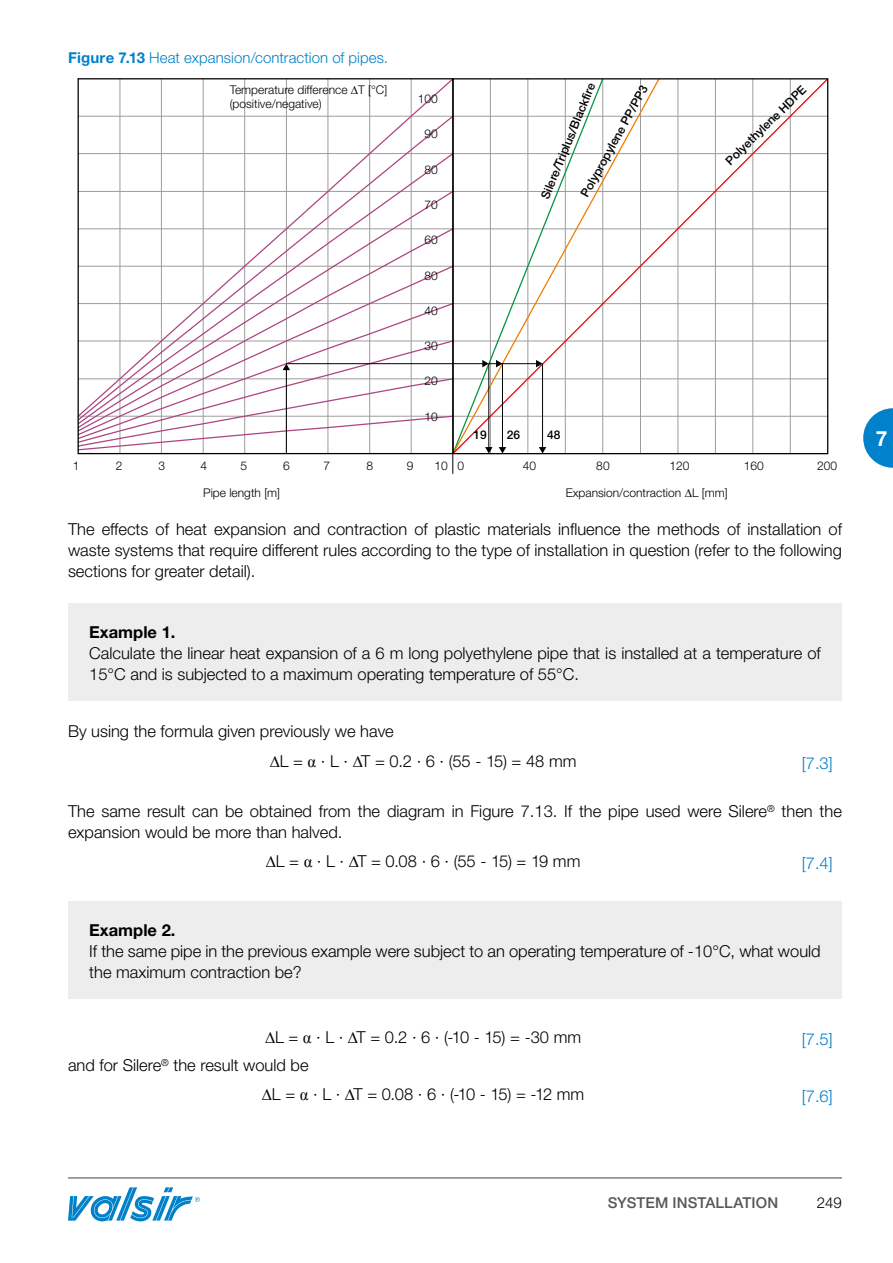
<style>
.page{position:relative;width:893px;height:1263px;background:#fff}
.page>*{position:absolute;margin:0;border:0;box-sizing:border-box;transform-origin:0 0}
.t1{font:700 21px "Helvetica Neue LT";color:#fff}
.t2{font:300 16.5px/21px "Helvetica Neue LT";color:#000}
.t3{font:300 16.5px "Helvetica Neue LT";color:#0081c9}
.t4{font:700 16.5px "Helvetica Neue LT";color:#000}
.t5{font:300 15px "Helvetica Neue LT";letter-spacing:.005em;color:#0081c9}
.t6{font:500 15px "Helvetica Neue LT";letter-spacing:.005em;color:#575756}
.t7{font:300 15px "Helvetica Neue LT";color:#000}
.t8{font:300 12px/14.4px "Helvetica Neue LT";color:#000}
.t9{font:500 12px "Helvetica Neue LT";color:#000}
.s1{font-weight:700}
.s2{font-family:"Times New Roman";font-weight:400}
</style>
<div class="page">
<hr style="left:68px;top:1177px;width:774px;height:1px;background:#575756">
<svg style="left:68px;top:1187px;width:132px;height:34px"></svg>
<svg style="left:863px;top:408px;width:30px;height:60px"></svg>
<svg style="left:454px;top:78px;width:375px;height:377px"></svg>
<svg style="left:77px;top:78px;width:378px;height:340px"></svg>
<hr style="left:542px;top:364px;width:1px;height:84px;background:#000">
<svg style="left:539px;top:447px;width:7px;height:6px"></svg>
<hr style="left:286px;top:363px;width:197px;height:1px;background:#000">
<svg style="left:482px;top:360px;width:20px;height:7px"></svg>
<hr style="left:502px;top:363px;width:35px;height:1px;background:#000">
<svg style="left:536px;top:360px;width:6px;height:7px"></svg>
<svg style="left:77px;top:339px;width:377px;height:134px"></svg>
<hr style="left:502px;top:364px;width:1px;height:84px;background:#000">
<svg style="left:499px;top:447px;width:7px;height:6px"></svg>
<hr style="left:488px;top:364px;width:1px;height:84px;background:#000">
<svg style="left:485px;top:447px;width:8px;height:6px"></svg>
<div style="left:68px;top:604px;width:774px;height:97px;background:#ededed"></div>
<div style="left:68px;top:901px;width:774px;height:98px;background:#ededed"></div>
<p class="t5" style="left:68px;top:48px;width:322px"><span class="s1">Figure 7.13</span> Heat expansion/contraction of pipes.</p>
<p class="t8" style="left:230px;top:82px;width:159px">Temperature difference ∆T [°C] (positive/negative)</p>
<p class="t8" style="left:418px;top:92px;width:22px">100</p>
<p class="t8" style="left:425px;top:127px;width:15px">90</p>
<p class="t8" style="left:425px;top:162px;width:15px">80</p>
<p class="t8" style="left:425px;top:197px;width:15px">70</p>
<p class="t8" style="left:425px;top:233px;width:15px">60</p>
<p class="t8" style="left:425px;top:268px;width:15px">80</p>
<p class="t8" style="left:425px;top:303px;width:15px">40</p>
<p class="t8" style="left:425px;top:338px;width:15px">30</p>
<p class="t8" style="left:425px;top:374px;width:15px">20</p>
<p class="t8" style="left:425px;top:409px;width:15px">10</p>
<p class="t9" style="left:538px;top:196px;width:126px;rotate:-68deg">Silere/Triplus/Blackfire</p>
<p class="t9" style="left:578px;top:193px;width:127px;rotate:-61deg">Polypropylene PP/PP3</p>
<p class="t9" style="left:722px;top:157px;width:109px;rotate:-44deg">Polyethylene HDPE</p>
<p class="t9" style="left:474px;top:428px;width:15px">19</p>
<p class="t9" style="left:507px;top:428px;width:15px">26</p>
<p class="t9" style="left:547px;top:428px;width:15px">48</p>
<p class="t8" style="left:73px;top:458px;width:8px">1</p>
<p class="t8" style="left:116px;top:458px;width:8px">2</p>
<p class="t8" style="left:159px;top:458px;width:8px">3</p>
<p class="t8" style="left:201px;top:458px;width:8px">4</p>
<p class="t8" style="left:240px;top:458px;width:8px">5</p>
<p class="t8" style="left:283px;top:458px;width:8px">6</p>
<p class="t8" style="left:324px;top:458px;width:8px">7</p>
<p class="t8" style="left:366px;top:458px;width:8px">8</p>
<p class="t8" style="left:407px;top:458px;width:8px">9</p>
<p class="t8" style="left:434px;top:458px;width:31px">10 0</p>
<p class="t8" style="left:523px;top:458px;width:15px">40</p>
<p class="t8" style="left:596px;top:458px;width:15px">80</p>
<p class="t8" style="left:669px;top:458px;width:22px">120</p>
<p class="t8" style="left:744px;top:458px;width:22px">160</p>
<p class="t8" style="left:817px;top:458px;width:22px">200</p>
<p class="t8" style="left:203px;top:485px;width:78px">Pipe length [m]</p>
<p class="t8" style="left:566px;top:485px;width:163px">Expansion/contraction ∆L [mm]</p>
<p class="t2" style="left:68px;top:518px;width:775px;text-align:justify">The effects of heat expansion and contraction of plastic materials influence the methods of installation of waste systems that require different rules according to the type of installation in question (refer to the following sections for greater detail).</p>
<p class="t4" style="left:89px;top:622px;width:88px">Example 1.</p>
<p class="t2" style="left:89px;top:642px;width:733px">Calculate the linear heat expansion of a 6 m long polyethylene pipe that is installed at a temperature of<br>15°C and is subjected to a maximum operating temperature of 55°C.</p>
<p class="t2" style="left:270px;top:716px;width:308px;line-height:29.7px;text-indent:-202px">By using the formula given previously we have<br>∆L = <span class="s2">α</span> · L · ∆T = 0.2 · 6 · (55 - 15) = 48 mm</p>
<p class="t3" style="left:802px;top:753px;width:32px">[7.3]</p>
<p class="t2" style="left:68px;top:801px;width:775px">The same result can be obtained from the diagram in Figure 7.13. If the pipe used were Silere<sup>®</sup> then the expansion would be more than halved.</p>
<p class="t2" style="left:266px;top:850px;width:316px">∆L = <span class="s2">α</span> · L · ∆T = 0.08 · 6 · (55 - 15) = 19 mm</p>
<p class="t3" style="left:802px;top:853px;width:32px">[7.4]</p>
<p class="t4" style="left:89px;top:919px;width:88px">Example 2.</p>
<p class="t2" style="left:89px;top:940px;width:733px">If the same pipe in the previous example were subject to an operating temperature of -10°C, what would the maximum contraction be?</p>
<p class="t2" style="left:265px;top:1026px;width:318px">∆L = <span class="s2">α</span> · L · ∆T = 0.2 · 6 · (-10 - 15) = -30 mm</p>
<p class="t3" style="left:802px;top:1028px;width:32px">[7.5]</p>
<p class="t2" style="left:262px;top:1051px;width:324px;line-height:28.7px;text-indent:-194px">and for Silere<sup>®</sup> the result would be<br>∆L = <span class="s2">α</span> · L · ∆T = 0.08 · 6 · (-10 - 15) = -12 mm</p>
<p class="t3" style="left:802px;top:1086px;width:32px">[7.6]</p>
<p class="t1" style="left:876px;top:426px;width:13px">7</p>
<p class="t6" style="left:608px;top:1193px;width:172px">SYSTEM INSTALLATION</p>
<p class="t7" style="left:817px;top:1193px;width:27px">249</p>
</div>
